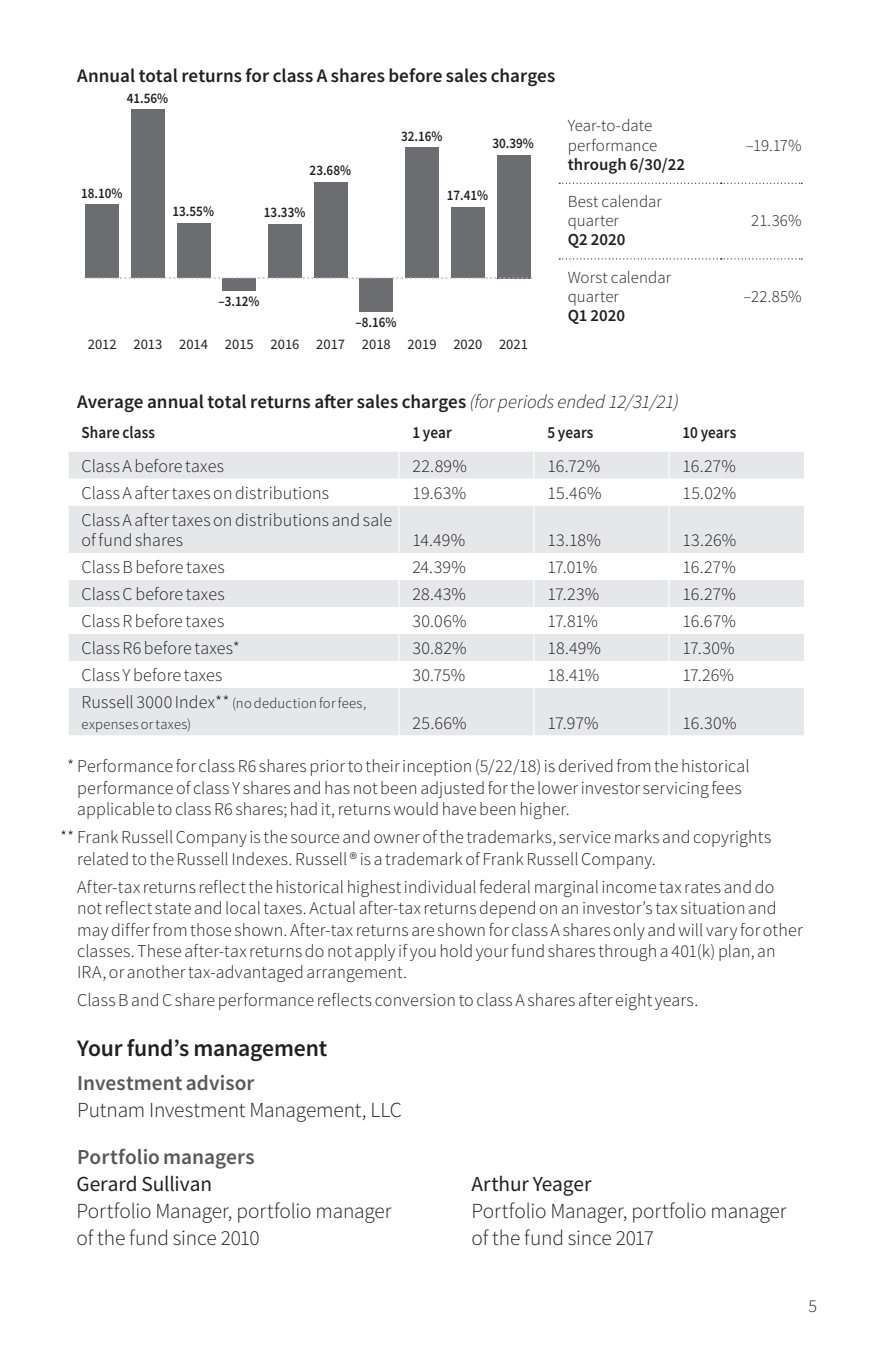
<style>
.page{position:relative;width:871px;height:1357px;background:#fff}
.page>*{position:absolute;margin:0;border:0;box-sizing:border-box;transform-origin:0 0}
.SubHead_1{font:600 23.62px "Source Sans Pro";letter-spacing:-.01em;color:#231f20}
.PortMgr{font:300 21.38px/27px "Source Sans Pro";letter-spacing:-.01em;color:#231f20}
.SubHead_2{font:600 21.38px "Source Sans Pro";letter-spacing:.005em;color:#57585a}
.Text{font:300 21.38px "Source Sans Pro";letter-spacing:-.01em;color:#231f20}
.SubHead_3{font:600 19.12px "Source Sans Pro";color:#231f20}
.Foot_no_symbol{font:300 18px/21.4px "Source Sans Pro";letter-spacing:.01em;color:#231f20}
.Foot_symbol2{font:300 18px/21.4px "Source Sans Pro";letter-spacing:.005em;color:#231f20}
.Table_Left{font:300 18px/20.2px "Source Sans Pro";letter-spacing:.005em;color:#231f20}
.Chart_Table_Stub{font:300 16.88px/19.1px "Source Sans Pro";color:#231f20}
.Table_ColHd_Left{font:600 16.88px "Source Sans Pro";letter-spacing:.005em;color:#231f20;scale:.9 1}
.Chart_Table_Column{font:300 16.88px "Source Sans Pro";letter-spacing:.01em;color:#231f20}
.t1{font:600 14.62px/22.1px "Source Sans Pro";color:#231f20;text-align:center;scale:.9 1}
.Table_Left-2{font:300 14.62px/20.2px "Source Sans Pro";letter-spacing:.02em;color:#231f20}
.t2{font:14.62px "Source Sans Pro";color:#231f20}
.s1{font-weight:400}
.s2{font-weight:600}
.s3{font-weight:300;font-style:italic}
.s4{font-size:18px}
</style>
<div class="page">
<div style="left:85px;top:205px;width:34px;height:73px;background:#6c6d70"></div>
<div style="left:131px;top:110px;width:34px;height:168px;background:#6c6d70"></div>
<div style="left:177px;top:223px;width:33px;height:55px;background:#6c6d70"></div>
<div style="left:222px;top:278px;width:34px;height:13px;background:#6c6d70"></div>
<div style="left:268px;top:224px;width:34px;height:54px;background:#6c6d70"></div>
<div style="left:314px;top:182px;width:33px;height:96px;background:#6c6d70"></div>
<div style="left:360px;top:278px;width:33px;height:33px;background:#6c6d70"></div>
<div style="left:405px;top:148px;width:34px;height:130px;background:#6c6d70"></div>
<div style="left:451px;top:207px;width:33px;height:71px;background:#6c6d70"></div>
<div style="left:497px;top:155px;width:33px;height:123px;background:#6c6d70"></div>
<svg style="left:84px;top:277px;width:448px;height:2px"></svg>
<svg style="left:559px;top:183px;width:243px;height:1px"></svg>
<svg style="left:559px;top:258px;width:243px;height:1px"></svg>
<div style="left:69px;top:452px;width:735px;height:283px;background:#e6e7e9"></div>
<svg style="left:69px;top:479px;width:735px;height:209px"></svg>
<svg style="left:398px;top:452px;width:1px;height:54px"></svg>
<svg style="left:533px;top:452px;width:1px;height:54px"></svg>
<svg style="left:668px;top:452px;width:1px;height:54px"></svg>
<hr style="left:398px;top:506px;width:1px;height:47px;background:#fff">
<hr style="left:533px;top:506px;width:1px;height:47px;background:#fff">
<hr style="left:668px;top:506px;width:1px;height:47px;background:#fff">
<svg style="left:398px;top:553px;width:1px;height:135px"></svg>
<svg style="left:533px;top:553px;width:1px;height:135px"></svg>
<svg style="left:668px;top:553px;width:1px;height:135px"></svg>
<hr style="left:398px;top:688px;width:1px;height:47px;background:#fff">
<hr style="left:533px;top:688px;width:1px;height:47px;background:#fff">
<hr style="left:668px;top:688px;width:1px;height:47px;background:#fff">
<p class="SubHead_3" style="left:77px;top:63px;width:479px">Annual total returns for class A shares before sales charges</p>
<p class="t1" style="left:127px;top:87px;width:48px">41.56%</p>
<p class="t1" style="left:81px;top:182px;width:48px">18.10%</p>
<p class="t1" style="left:172px;top:200px;width:48px">13.55%</p>
<p class="t1" style="left:310px;top:159px;width:48px">23.68%</p>
<p class="t1" style="left:264px;top:201px;width:48px">13.33%</p>
<p class="t1" style="left:401px;top:125px;width:48px">32.16%</p>
<p class="t1" style="left:492px;top:132px;width:48px">30.39%</p>
<p class="t1" style="left:447px;top:184px;width:48px">17.41%</p>
<p class="t2" style="left:88px;top:335px;width:30px">2012</p>
<p class="t2" style="left:133px;top:335px;width:30px">2013</p>
<p class="t2" style="left:179px;top:335px;width:30px">2014</p>
<p class="t1" style="left:218px;top:290px;width:47px">–3.12%</p>
<p class="t2" style="left:225px;top:335px;width:30px">2015</p>
<p class="t2" style="left:270px;top:335px;width:30px">2016</p>
<p class="t2" style="left:316px;top:335px;width:30px">2017</p>
<p class="t1" style="left:355px;top:311px;width:47px">–8.16%<br><span class="s1">2018</span></p>
<p class="t2" style="left:408px;top:335px;width:30px">2019</p>
<p class="t2" style="left:453px;top:335px;width:30px">2020</p>
<p class="t2" style="left:499px;top:335px;width:30px">2021</p>
<p class="Chart_Table_Stub" style="left:568px;top:116px;width:119px">Year-to-date performance <span class="s2">through 6/30/22</span></p>
<p class="Chart_Table_Stub" style="left:568px;top:192px;width:96px">Best calendar quarter<br><span class="s2">Q2 2020</span></p>
<p class="Chart_Table_Stub" style="left:568px;top:268px;width:105px">Worst calendar quarter<br><span class="s2">Q1 2020</span></p>
<p class="Chart_Table_Column" style="left:745px;top:135px;width:58px">–19.17%</p>
<p class="Chart_Table_Column" style="left:751px;top:210px;width:52px">21.36%</p>
<p class="Chart_Table_Column" style="left:743px;top:286px;width:60px">–22.85%</p>
<p class="SubHead_3" style="left:77px;top:389px;width:603px">Average annual total returns after sales charges <span class="s3">(for periods ended 12/31/21)</span></p>
<p class="Table_ColHd_Left" style="left:82px;top:421px;width:83px">Share class</p>
<p class="Table_ColHd_Left" style="left:412px;top:421px;width:45px">1 year</p>
<p class="Table_ColHd_Left" style="left:547px;top:421px;width:53px">5 years</p>
<p class="Table_ColHd_Left" style="left:682px;top:421px;width:61px">10 years</p>
<p class="Table_Left" style="left:82px;top:456px;width:144px">Class A before taxes</p>
<p class="Table_Left" style="left:412px;top:456px;width:56px">22.89%</p>
<p class="Table_Left" style="left:547px;top:456px;width:54px">16.72%</p>
<p class="Table_Left" style="left:682px;top:456px;width:55px">16.27%</p>
<p class="Table_Left" style="left:82px;top:483px;width:249px">Class A after taxes on distributions</p>
<p class="Table_Left" style="left:412px;top:483px;width:55px">19.63%</p>
<p class="Table_Left" style="left:547px;top:483px;width:56px">15.46%</p>
<p class="Table_Left" style="left:682px;top:483px;width:55px">15.02%</p>
<p class="Table_Left" style="left:82px;top:510px;width:312px">Class A after taxes on distributions and sale of fund shares</p>
<p class="Table_Left" style="left:412px;top:530px;width:54px">14.49%</p>
<p class="Table_Left" style="left:547px;top:530px;width:55px">13.18%</p>
<p class="Table_Left" style="left:682px;top:530px;width:55px">13.26%</p>
<p class="Table_Left" style="left:82px;top:557px;width:145px">Class B before taxes</p>
<p class="Table_Left" style="left:412px;top:557px;width:55px">24.39%</p>
<p class="Table_Left" style="left:547px;top:557px;width:51px">17.01%</p>
<p class="Table_Left" style="left:682px;top:557px;width:55px">16.27%</p>
<p class="Table_Left" style="left:82px;top:584px;width:145px">Class C before taxes</p>
<p class="Table_Left" style="left:412px;top:584px;width:55px">28.43%</p>
<p class="Table_Left" style="left:547px;top:584px;width:53px">17.23%</p>
<p class="Table_Left" style="left:682px;top:584px;width:55px">16.27%</p>
<p class="Table_Left" style="left:82px;top:611px;width:144px">Class R before taxes</p>
<p class="Table_Left" style="left:412px;top:611px;width:56px">30.06%</p>
<p class="Table_Left" style="left:547px;top:611px;width:52px">17.81%</p>
<p class="Table_Left" style="left:682px;top:611px;width:55px">16.67%</p>
<p class="Table_Left" style="left:82px;top:638px;width:160px">Class R6 before taxes*</p>
<p class="Table_Left" style="left:412px;top:638px;width:56px">30.82%</p>
<p class="Table_Left" style="left:547px;top:638px;width:55px">18.49%</p>
<p class="Table_Left" style="left:682px;top:638px;width:54px">17.30%</p>
<p class="Table_Left" style="left:82px;top:665px;width:142px">Class Y before taxes</p>
<p class="Table_Left" style="left:412px;top:665px;width:54px">30.75%</p>
<p class="Table_Left" style="left:547px;top:665px;width:53px">18.41%</p>
<p class="Table_Left" style="left:682px;top:665px;width:53px">17.26%</p>
<p class="Table_Left-2" style="left:82px;top:693px;width:286px"><span class="s4">Russell 3000 Index**</span> (no deduction for fees, expenses or taxes)</p>
<p class="Table_Left" style="left:412px;top:712px;width:56px">25.66%</p>
<p class="Table_Left" style="left:547px;top:712px;width:53px">17.97%</p>
<p class="Table_Left" style="left:682px;top:712px;width:56px">16.30%</p>
<p class="Foot_symbol2" style="left:77px;top:756px;width:674px;text-indent:-10px">* Performance for class R6 shares prior to their inception (5/22/18) is derived from the historical performance of class Y shares and has not been adjusted for the lower investor servicing fees applicable to class R6 shares; had it, returns would have been higher.</p>
<p class="Foot_symbol2" style="left:77px;top:827px;width:695px;text-indent:-17px">** Frank Russell Company is the source and owner of the trademarks, service marks and copyrights related to the Russell Indexes. Russell ® is a trademark of Frank Russell Company.</p>
<p class="Foot_no_symbol" style="left:77px;top:876px;width:727px">After-tax returns reflect the historical highest individual federal marginal income tax rates and do not reflect state and local taxes. Actual after-tax returns depend on an investor’s tax situation and may differ from those shown. After-tax returns are shown for class A shares only and will vary for other classes. These after-tax returns do not apply if you hold your fund shares through a 401(k) plan, an IRA, or another tax-advantaged arrangement.</p>
<p class="Foot_no_symbol" style="left:77px;top:990px;width:622px">Class B and C share performance reflects conversion to class A shares after eight years.</p>
<p class="SubHead_1" style="left:77px;top:1032px;width:251px">Your fund’s management</p>
<p class="SubHead_2" style="left:77px;top:1068px;width:179px">Investment advisor</p>
<p class="Text" style="left:77px;top:1096px;width:326px">Putnam Investment Management, LLC</p>
<p class="SubHead_2" style="left:77px;top:1143px;width:179px">Portfolio managers</p>
<p class="PortMgr" style="left:76px;top:1170px;width:316px"><span class="s1">Gerard Sullivan<br></span>Portfolio Manager, portfolio manager of the fund since 2010</p>
<p class="PortMgr" style="left:471px;top:1170px;width:316px"><span class="s1">Arthur Yeager<br></span>Portfolio Manager, portfolio manager of the fund since 2017</p>
<p class="Foot_no_symbol" style="left:808px;top:1295px;width:10px">5</p>
</div>
